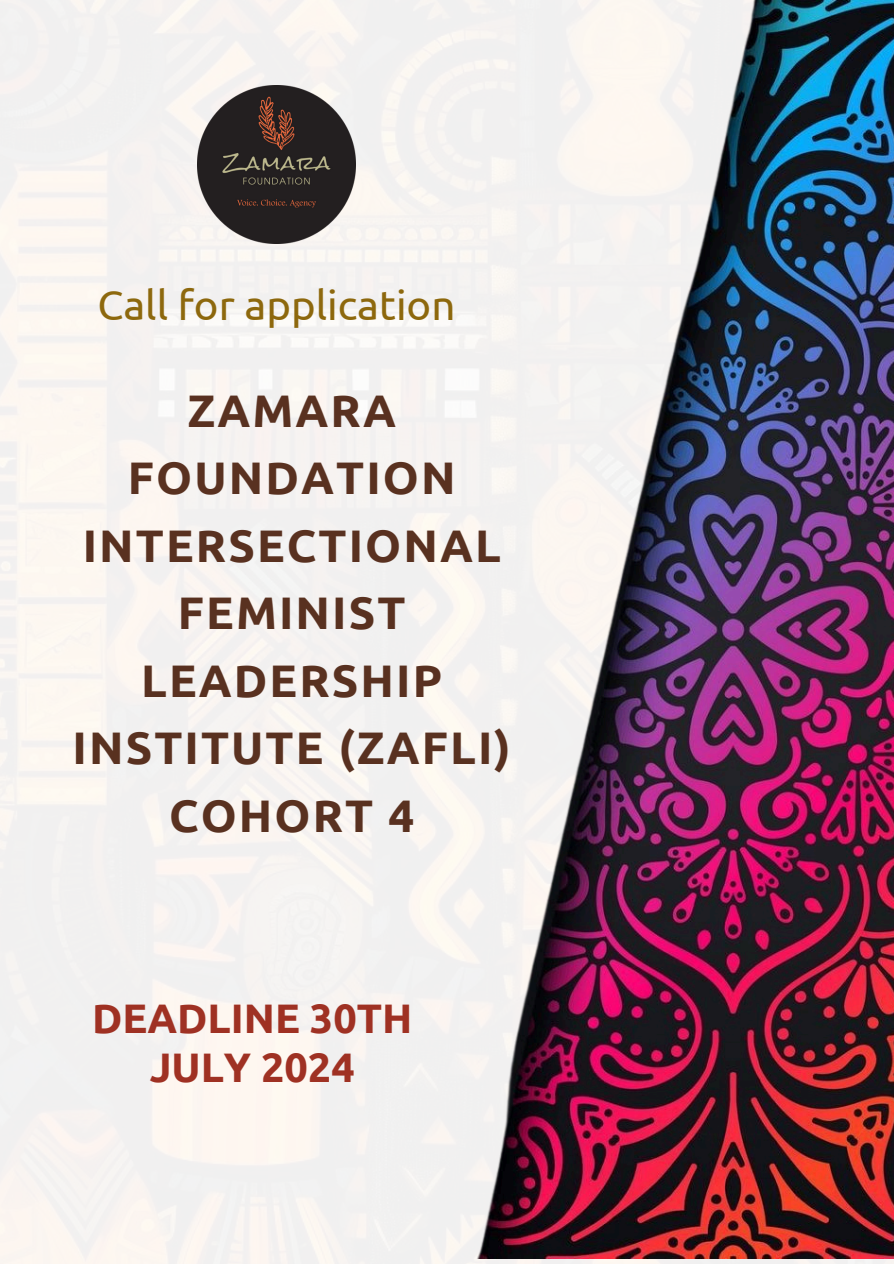
<style>
.page{position:relative;width:894px;height:1264px;background:#fff}
.page>*{position:absolute;margin:0;border:0;box-sizing:border-box;transform-origin:0 0}
.t1{font:700 45.6px/67.5px "Ubuntu";letter-spacing:.045em;color:#593120;text-align:center}
.t2{font:41.85px "Ubuntu";color:#8d680d}
.t3{font:700 41.25px/48.2px "Ubuntu";color:#9f3123;text-align:center}
</style>
<div class="page">
<img style="left:0;top:0;width:893px;height:1263px">
<img style="left:241px;top:0;width:652px;height:1258px">
<img style="left:197px;top:85px;width:159px;height:159px">
<h1 class="t2" style="left:97px;top:281px;width:359px">Call for application</h1>
<p class="t1" style="left:73px;top:376px;width:439px">ZAMARA<br>FOUNDATION<br>INTERSECTIONAL<br>FEMINIST<br>LEADERSHIP<br>INSTITUTE (ZAFLI)<br>COHORT 4</p>
<p class="t3" style="left:92px;top:994px;width:322px">DEADLINE 30TH<br>JULY 2024</p>
</div>
